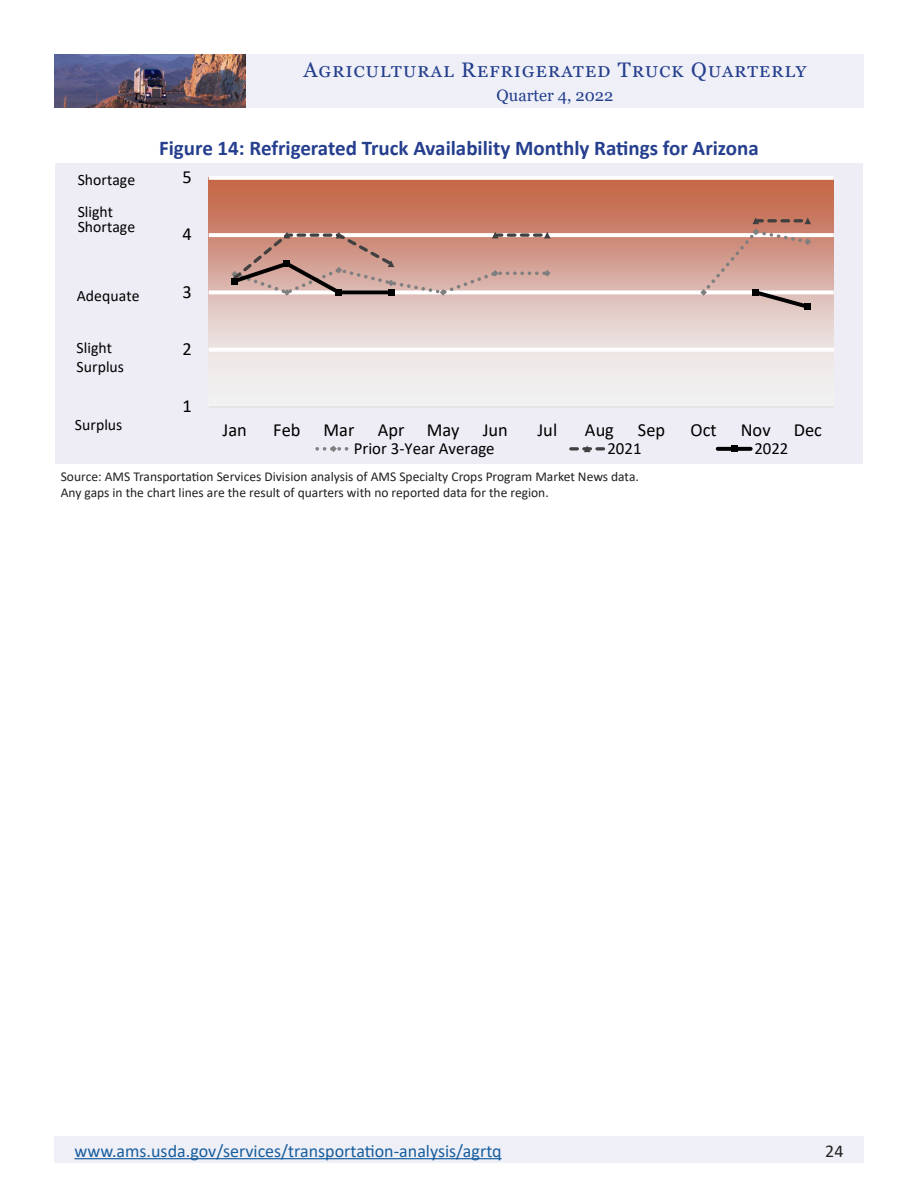
<style>
.page{position:relative;width:918px;height:1188px;background:#fff}
.page>*{position:absolute;margin:0;border:0;box-sizing:border-box;transform-origin:0 0}
.Figure_Title{font:700 21px "Calibri";color:#253f8e}
.t1{font:21px "Georgia";letter-spacing:.06em;color:#253f8e}
.TruckAvailabilityCha{font:18.45px "Calibri";color:#000}
.t2{font:18px "Calibri";color:#175d9e}
.t3{font:18px "Calibri";color:#231f20}
.TruckAvailabilityCha-2{font:16.95px "Calibri";color:#000}
.t4{font:16.5px "Georgia";color:#253f8e}
.TruckAvailabilityCha-3{font:15.9px/32px "Calibri";color:#000}
.Source{font:13.5px "Calibri";color:#231f20}
</style>
<div class="page">
<img style="left:54px;top:54px;width:192px;height:54px">
<div style="left:246px;top:54px;width:618px;height:54px;background:#eff0f7"></div>
<div style="left:54px;top:1136px;width:810px;height:27px;background:#eff0f7"></div>
<hr style="left:74px;top:1158px;width:428px;height:1px;background:#175d9e">
<div style="left:56px;top:163px;width:807px;height:300px;background:#eeedf5"></div>
<svg style="left:209px;top:180px;width:625px;height:227px"></svg>
<hr style="left:209px;top:348px;width:625px;height:4px;background:#fff">
<svg style="left:209px;top:290px;width:625px;height:4px"></svg>
<svg style="left:209px;top:233px;width:625px;height:4px"></svg>
<svg style="left:209px;top:176px;width:625px;height:4px;background:#fbf7f5"></svg>
<hr style="left:209px;top:407px;width:625px;height:1px;background:#d9d9d9">
<svg style="left:230px;top:218px;width:583px;height:94px;background:#d1a398"></svg>
<div style="left:231px;top:278px;width:7px;height:6px;background:#000"></div>
<div style="left:284px;top:260px;width:6px;height:7px;background:#000"></div>
<div style="left:336px;top:289px;width:6px;height:7px;background:#000"></div>
<div style="left:388px;top:289px;width:6px;height:7px;background:#000"></div>
<div style="left:752px;top:289px;width:7px;height:7px;background:#000"></div>
<div style="left:804px;top:303px;width:7px;height:7px;background:#000"></div>
<svg style="left:317px;top:445px;width:32px;height:7px"></svg>
<svg style="left:571px;top:445px;width:33px;height:7px"></svg>
<svg style="left:718px;top:447px;width:33px;height:4px"></svg>
<div style="left:731px;top:445px;width:6px;height:7px;background:#000"></div>
<h1 class="t1" style="left:304px;top:57px;width:504px">Agricultural Refrigerated Truck Quarterly</h1>
<p class="t4" style="left:497px;top:85px;width:118px">Quarter 4, 2022</p>
<p class="Figure_Title" style="left:159px;top:133px;width:601px">Figure 14: Refrigerated Truck Availability Monthly Ratings for Arizona</p>
<p class="TruckAvailabilityCha-3" style="left:78px;top:164px;width:59px">Shortage<br>Slight</p>
<p class="TruckAvailabilityCha-3" style="left:78px;top:210px;width:59px">Shortage</p>
<p class="TruckAvailabilityCha" style="left:182px;top:164px;width:11px">5</p>
<p class="TruckAvailabilityCha" style="left:182px;top:221px;width:11px">4</p>
<p class="TruckAvailabilityCha-3" style="left:77px;top:279px;width:64px">Adequate</p>
<p class="TruckAvailabilityCha" style="left:182px;top:279px;width:11px">3</p>
<p class="TruckAvailabilityCha-3" style="left:77px;top:337px;width:49px;line-height:19.4px">Slight<br>Surplus</p>
<p class="TruckAvailabilityCha" style="left:182px;top:336px;width:11px">2</p>
<p class="TruckAvailabilityCha" style="left:182px;top:393px;width:11px">1</p>
<p class="TruckAvailabilityCha-3" style="left:75px;top:408px;width:49px">Surplus</p>
<p class="TruckAvailabilityCha" style="left:223px;top:417px;width:26px">Jan</p>
<p class="TruckAvailabilityCha" style="left:273px;top:417px;width:83px">Feb Mar</p>
<p class="TruckAvailabilityCha" style="left:378px;top:417px;width:132px">Apr May Jun</p>
<p class="TruckAvailabilityCha" style="left:537px;top:417px;width:21px">Jul</p>
<p class="TruckAvailabilityCha" style="left:585px;top:417px;width:30px">Aug</p>
<p class="TruckAvailabilityCha" style="left:638px;top:417px;width:29px">Sep</p>
<p class="TruckAvailabilityCha" style="left:691px;top:417px;width:28px">Oct</p>
<p class="TruckAvailabilityCha" style="left:741px;top:417px;width:83px">Nov Dec</p>
<p class="TruckAvailabilityCha-2" style="left:354px;top:436px;width:142px">Prior 3-Year Average</p>
<p class="TruckAvailabilityCha-2" style="left:607px;top:436px;width:36px">2021</p>
<p class="TruckAvailabilityCha-2" style="left:754px;top:436px;width:36px">2022</p>
<p class="Source" style="left:61px;top:467px;width:580px">Source: AMS Transportation Services Division analysis of AMS Specialty Crops Program Market News data.</p>
<p class="Source" style="left:61px;top:483px;width:490px">Any gaps in the chart lines are the result of quarters with no reported data for the region.</p>
<h3 class="t2" style="left:74px;top:1138px;width:429px">www.ams.usda.gov/services/transportation-analysis/agrtq</h3>
<h3 class="t3" style="left:825px;top:1138px;width:20px">24</h3>
</div>
